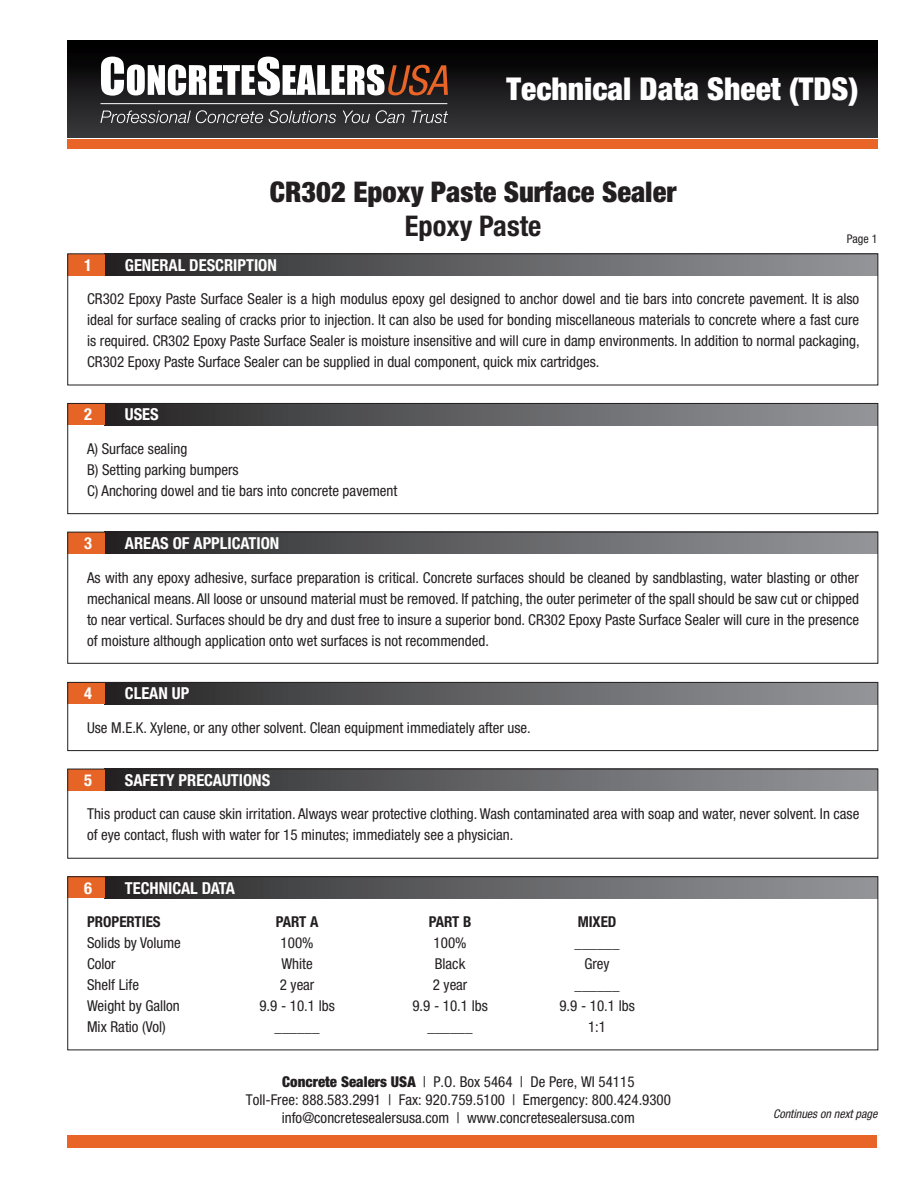
<style>
.page{position:relative;width:918px;height:1188px;background:#fff}
.page>*{position:absolute;margin:0;border:0;box-sizing:border-box;transform-origin:0 0}
.t1{font:900 condensed 31.5px "Helvetica Neue LT Std";color:#fff}
.t2{font:900 condensed 28.5px "Helvetica Neue LT Std";color:#231f20}
.t3{font:700 condensed 28.5px "Helvetica Neue LT Std";color:#231f20}
.t4{font:700 condensed 16.5px "Helvetica Neue LT Std";color:#fff}
.t5{font:condensed 15px/21px "Helvetica Neue LT Std";color:#231f20;text-align:justify}
.t6{font:700 condensed 15px "Helvetica Neue LT Std";color:#231f20}
.t7{font:italic condensed 12px "Helvetica Neue LT Std";color:#231f20}
.t8{font:condensed 12px "Helvetica Neue LT Std";color:#231f20}
.s1{font-weight:900}
</style>
<div class="page">
<div style="left:67px;top:1135px;width:810px;height:12px;background:#e86427"></div>
<svg style="left:67px;top:137px;width:810px;height:3px"></svg>
<div style="left:67px;top:40px;width:810px;height:97px;background:linear-gradient(to bottom,#000,#3b3a3d)"></div>
<svg style="left:101px;top:57px;width:347px;height:39px"></svg>
<svg style="left:100px;top:110px;width:236px;height:13px;background:#59595b"></svg>
<svg style="left:343px;top:111px;width:27px;height:12px"></svg>
<svg style="left:376px;top:110px;width:29px;height:13px"></svg>
<svg style="left:411px;top:111px;width:37px;height:12px"></svg>
<hr style="left:101px;top:103px;width:346px;height:1px;background:#fff">
<div style="left:67px;top:140px;width:810px;height:9px;background:#e86427"></div>
<div style="left:105px;top:254px;width:773px;height:22px;background:linear-gradient(to right,#292728,#979a9d)"></div>
<div style="left:68px;top:254px;width:37px;height:22px;background:#e76427"></div>
<div style="left:68px;top:254px;width:810px;height:131px;border:1px solid #231f20"></div>
<div style="left:105px;top:403px;width:773px;height:22px;background:linear-gradient(to right,#292728,#979a9d)"></div>
<div style="left:68px;top:403px;width:37px;height:22px;background:#e76427"></div>
<div style="left:68px;top:403px;width:810px;height:111px;border:1px solid #231f20"></div>
<div style="left:105px;top:532px;width:773px;height:22px;background:linear-gradient(to right,#292728,#979a9d)"></div>
<div style="left:68px;top:532px;width:37px;height:22px;background:#e76427"></div>
<div style="left:68px;top:532px;width:810px;height:132px;border:1px solid #231f20"></div>
<div style="left:105px;top:682px;width:773px;height:22px;background:linear-gradient(to right,#292728,#979a9d)"></div>
<div style="left:68px;top:682px;width:37px;height:22px;background:#e76427"></div>
<div style="left:68px;top:682px;width:810px;height:69px;border:1px solid #231f20"></div>
<div style="left:105px;top:769px;width:773px;height:22px;background:linear-gradient(to right,#292728,#979a9d)"></div>
<div style="left:68px;top:769px;width:37px;height:22px;background:#e76427"></div>
<div style="left:68px;top:769px;width:810px;height:89px;border:1px solid #231f20"></div>
<div style="left:105px;top:876px;width:773px;height:22px;background:linear-gradient(to right,#292728,#979a9d)"></div>
<div style="left:68px;top:876px;width:37px;height:22px;background:#e76427"></div>
<div style="left:68px;top:876px;width:810px;height:174px;border:1px solid #231f20"></div>
<h1 class="t1" style="left:507px;top:70px;width:353px">Technical Data Sheet (TDS)</h1>
<p class="t2" style="left:270px;top:174px;width:408px">CR302 Epoxy Paste Surface Sealer</p>
<p class="t3" style="left:405px;top:208px;width:138px">Epoxy Paste</p>
<p class="t8" style="left:847px;top:231px;width:32px">Page 1</p>
<p class="t4" style="left:84px;top:255px;width:9px">1</p>
<p class="t4" style="left:125px;top:255px;width:154px">GENERAL DESCRIPTION</p>
<p class="t5" style="left:87px;top:288px;width:774px">CR302 Epoxy Paste Surface Sealer is a high modulus epoxy gel designed to anchor dowel and tie bars into concrete pavement. It is also ideal for surface sealing of cracks prior to injection. It can also be used for bonding miscellaneous materials to concrete where a fast cure is required. CR302 Epoxy Paste Surface Sealer is moisture insensitive and will cure in damp environments. In addition to normal packaging, CR302 Epoxy Paste Surface Sealer can be supplied in dual component, quick mix cartridges.</p>
<p class="t4" style="left:84px;top:404px;width:9px">2</p>
<p class="t4" style="left:125px;top:404px;width:35px">USES</p>
<p class="t5" style="left:87px;top:438px;width:102px">A) Surface sealing</p>
<p class="t5" style="left:87px;top:459px;width:153px">B) Setting parking bumpers</p>
<p class="t5" style="left:87px;top:480px;width:312px">C) Anchoring dowel and tie bars into concrete pavement</p>
<p class="t4" style="left:84px;top:533px;width:9px">3</p>
<p class="t4" style="left:125px;top:533px;width:156px">AREAS OF APPLICATION</p>
<p class="t5" style="left:87px;top:567px;width:774px">As with any epoxy adhesive, surface preparation is critical. Concrete surfaces should be cleaned by sandblasting, water blasting or other mechanical means. All loose or unsound material must be removed. If patching, the outer perimeter of the spall should be saw cut or chipped to near vertical. Surfaces should be dry and dust free to insure a superior bond. CR302 Epoxy Paste Surface Sealer will cure in the presence of moisture although application onto wet surfaces is not recommended.</p>
<p class="t4" style="left:84px;top:683px;width:9px">4</p>
<p class="t4" style="left:125px;top:683px;width:66px">CLEAN UP</p>
<p class="t5" style="left:87px;top:717px;width:445px">Use M.E.K. Xylene, or any other solvent. Clean equipment immediately after use.</p>
<p class="t4" style="left:84px;top:770px;width:9px">5</p>
<p class="t4" style="left:125px;top:770px;width:147px">SAFETY PRECAUTIONS</p>
<p class="t5" style="left:87px;top:804px;width:774px">This product can cause skin irritation. Always wear protective clothing. Wash contaminated area with soap and water, never solvent. In case of eye contact, flush with water for 15 minutes; immediately see a physician.</p>
<p class="t4" style="left:84px;top:878px;width:9px">6</p>
<p class="t4" style="left:125px;top:878px;width:112px">TECHNICAL DATA</p>
<p class="t6" style="left:87px;top:913px;width:75px">PROPERTIES</p>
<p class="t6" style="left:276px;top:913px;width:44px">PART A</p>
<p class="t6" style="left:429px;top:913px;width:44px">PART B</p>
<p class="t6" style="left:578px;top:913px;width:40px">MIXED</p>
<p class="t5" style="left:87px;top:932px;width:95px">Solids by Volume</p>
<p class="t5" style="left:281px;top:932px;width:34px">100%</p>
<p class="t5" style="left:434px;top:932px;width:34px">100%</p>
<p class="t5" style="left:575px;top:932px;width:46px">______</p>
<p class="t5" style="left:87px;top:953px;width:30px">Color</p>
<p class="t5" style="left:281px;top:953px;width:33px">White</p>
<p class="t5" style="left:435px;top:953px;width:32px">Black</p>
<p class="t5" style="left:584px;top:953px;width:27px">Grey</p>
<p class="t5" style="left:87px;top:974px;width:53px">Shelf Life</p>
<p class="t5" style="left:280px;top:974px;width:36px">2 year</p>
<p class="t5" style="left:433px;top:974px;width:36px">2 year</p>
<p class="t5" style="left:575px;top:974px;width:46px">______</p>
<p class="t5" style="left:87px;top:995px;width:94px">Weight by Gallon</p>
<p class="t5" style="left:259px;top:995px;width:77px">9.9 - 10.1 lbs</p>
<p class="t5" style="left:412px;top:995px;width:77px">9.9 - 10.1 lbs</p>
<p class="t5" style="left:559px;top:995px;width:77px">9.9 - 10.1 lbs</p>
<p class="t5" style="left:87px;top:1016px;width:80px">Mix Ratio (Vol)</p>
<p class="t5" style="left:275px;top:1016px;width:46px">______</p>
<p class="t5" style="left:428px;top:1016px;width:46px">______</p>
<p class="t5" style="left:588px;top:1016px;width:19px">1:1</p>
<p class="t5" style="left:246px;top:1072px;width:427px;line-height:18px;text-align:center"><span class="s1">Concrete Sealers USA</span> | P.O. Box 5464 | De Pere, WI 54115<br>Toll-Free: 888.583.2991 | Fax: 920.759.5100 | Emergency: 800.424.9300 info@concretesealersusa.com | www.concretesealersusa.com</p>
<p class="t7" style="left:773px;top:1107px;width:106px">Continues on next page</p>
</div>
